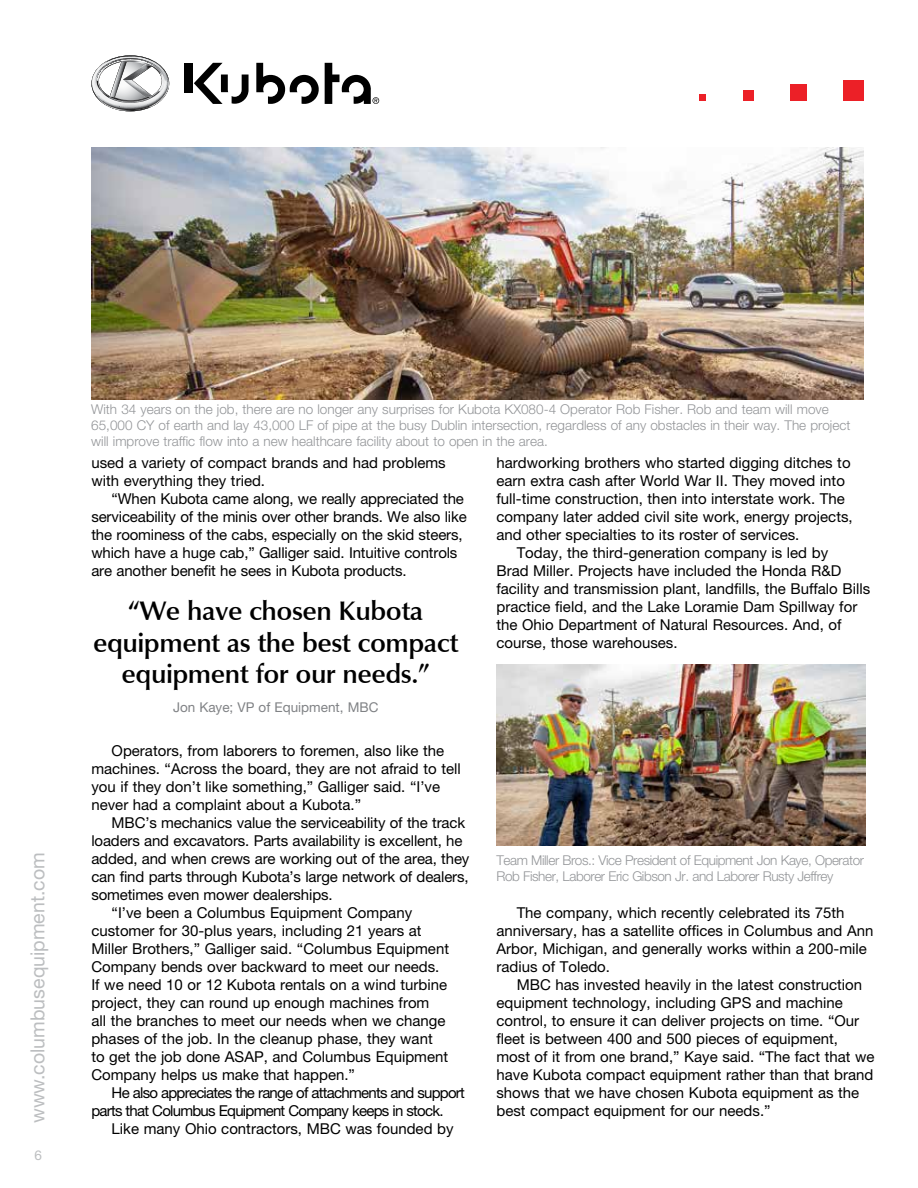
<style>
.page{position:relative;width:918px;height:1188px;background:#fff}
.page>*{position:absolute;margin:0;border:0;box-sizing:border-box;transform-origin:0 0}
.t1{font:600 27px/31.5px "Optima LT";letter-spacing:-.02em;color:#000;text-align:center}
.t2{font:19.5px "Helvetica Neue LT Std";color:#bcbec0}
.t3{font:15px/18px "Helvetica Neue LT Std";color:#000}
.t4{font:15px "Helvetica Neue LT Std";letter-spacing:-.05em;color:#000}
.t5{font:300 13.5px/16.2px "Helvetica Neue LT Std";color:#939598}
.t6{font:300 13.5px/16.2px "Helvetica Neue LT Std";letter-spacing:-.03em;color:#939598}
.t7{font:13.5px "Helvetica Neue LT Std";color:#808285}
.t8{font:13.5px "Helvetica Neue LT Std";color:#bcbec0}
</style>
<div class="page">
<img style="left:91px;top:148px;width:773px;height:251px">
<img style="left:496px;top:665px;width:369px;height:181px">
<div style="left:844px;top:80px;width:20px;height:21px;background:#ec2027"></div>
<div style="left:791px;top:85px;width:16px;height:16px;background:#ec2027"></div>
<div style="left:699px;top:94px;width:7px;height:7px;background:#ec2027"></div>
<div style="left:743px;top:90px;width:11px;height:11px;background:#ec2027"></div>
<div style="left:184px;top:63px;width:8px;height:29px;background:#000"></div>
<svg style="left:194px;top:63px;width:55px;height:41px"></svg>
<svg style="left:256px;top:63px;width:123px;height:41px"></svg>
<svg style="left:92px;top:55px;width:77px;height:56px"></svg>
<h2 class="t2" style="left:26px;top:1123px;width:272px;rotate:-90deg">www.columbusequipment.com</h2>
<p class="t8" style="left:35px;top:1148px;width:9px">6</p>
<p class="t5" style="left:91px;top:401px;width:761px">With 34 years on the job, there are no longer any surprises for Kubota KX080-4 Operator Rob Fisher. Rob and team will move<br>65,000 CY of earth and lay 43,000 LF of pipe at the busy Dublin intersection, regardless of any obstacles in their way. The project will improve traffic flow into a new healthcare facility about to open in the area.</p>
<p class="t3" style="left:91px;top:453px;width:356px">used a variety of compact brands and had problems with everything they tried.</p>
<p class="t3" style="left:91px;top:489px;width:377px;text-indent:20px">“When Kubota came along, we really appreciated the serviceability of the minis over other brands. We also like the roominess of the cabs, especially on the skid steers, which have a huge cab,” Galliger said. Intuitive controls are another benefit he sees in Kubota products.</p>
<h1 class="t1" style="left:93px;top:595px;width:367px">“We have chosen Kubota equipment as the best compact equipment for our needs.”</h1>
<p class="t7" style="left:173px;top:699px;width:207px">Jon Kaye; VP of Equipment, MBC</p>
<p class="t3" style="left:91px;top:741px;width:371px;text-indent:20px">Operators, from laborers to foremen, also like the machines. “Across the board, they are not afraid to tell you if they don’t like something,” Galliger said. “I’ve never had a complaint about a Kubota.”</p>
<p class="t3" style="left:112px;top:813px;width:355px">MBC’s mechanics value the serviceability of the track</p>
<p class="t3" style="left:91px;top:831px;width:373px">loaders and excavators. Parts availability is excellent, he</p>
<p class="t3" style="left:91px;top:849px;width:380px">added, and when crews are working out of the area, they</p>
<p class="t3" style="left:91px;top:867px;width:379px">can find parts through Kubota’s large network of dealers,</p>
<p class="t3" style="left:91px;top:885px;width:243px">sometimes even mower dealerships.</p>
<p class="t3" style="left:112px;top:903px;width:302px">“I’ve been a Columbus Equipment Company</p>
<p class="t3" style="left:91px;top:921px;width:332px">customer for 30-plus years, including 21 years at</p>
<p class="t3" style="left:91px;top:939px;width:359px">Miller Brothers,” Galliger said. “Columbus Equipment</p>
<p class="t3" style="left:91px;top:957px;width:350px">Company bends over backward to meet our needs.</p>
<p class="t3" style="left:91px;top:975px;width:357px">If we need 10 or 12 Kubota rentals on a wind turbine</p>
<p class="t3" style="left:91px;top:993px;width:340px">project, they can round up enough machines from</p>
<p class="t3" style="left:91px;top:1011px;width:356px">all the branches to meet our needs when we change</p>
<p class="t3" style="left:91px;top:1029px;width:343px">phases of the job. In the cleanup phase, they want</p>
<p class="t3" style="left:91px;top:1047px;width:358px">to get the job done ASAP, and Columbus Equipment</p>
<p class="t3" style="left:91px;top:1065px;width:265px">Company helps us make that happen.”</p>
<p class="t4" style="left:112px;top:1083px;width:355px">He also appreciates the range of attachments and support</p>
<p class="t4" style="left:91px;top:1101px;width:354px">parts that Columbus Equipment Company keeps in stock.</p>
<p class="t3" style="left:112px;top:1119px;width:343px">Like many Ohio contractors, MBC was founded by</p>
<p class="t3" style="left:496px;top:453px;width:356px">hardworking brothers who started digging ditches to</p>
<p class="t3" style="left:496px;top:471px;width:350px">earn extra cash after World War II. They moved into</p>
<p class="t3" style="left:496px;top:489px;width:350px">full-time construction, then into interstate work. The</p>
<p class="t3" style="left:496px;top:507px;width:358px">company later added civil site work, energy projects,</p>
<p class="t3" style="left:496px;top:525px;width:304px">and other specialties to its roster of services.</p>
<p class="t3" style="left:517px;top:543px;width:313px">Today, the third-generation company is led by</p>
<p class="t3" style="left:496px;top:561px;width:346px">Brad Miller. Projects have included the Honda R&amp;D</p>
<p class="t3" style="left:496px;top:579px;width:375px">facility and transmission plant, landfills, the Buffalo Bills</p>
<p class="t3" style="left:496px;top:597px;width:362px">practice field, and the Lake Loramie Dam Spillway for</p>
<p class="t3" style="left:496px;top:615px;width:347px">the Ohio Department of Natural Resources. And, of</p>
<p class="t3" style="left:496px;top:633px;width:183px">course, those warehouses.</p>
<p class="t6" style="left:496px;top:851px;width:369px">Team Miller Bros.: Vice President of Equipment Jon Kaye, Operator<br>Rob Fisher, Laborer Eric Gibson Jr. and Laborer Rusty Jeffrey</p>
<p class="t3" style="left:496px;top:903px;width:379px;text-indent:20px">The company, which recently celebrated its 75th anniversary, has a satellite offices in Columbus and Ann Arbor, Michigan, and generally works within a 200-mile radius of Toledo.</p>
<p class="t3" style="left:496px;top:975px;width:380px;text-indent:20px">MBC has invested heavily in the latest construction equipment technology, including GPS and machine control, to ensure it can deliver projects on time. “Our fleet is between 400 and 500 pieces of equipment, most of it from one brand,” Kaye said. “The fact that we have Kubota compact equipment rather than that brand shows that we have chosen Kubota equipment as the best compact equipment for our needs.”</p>
</div>
